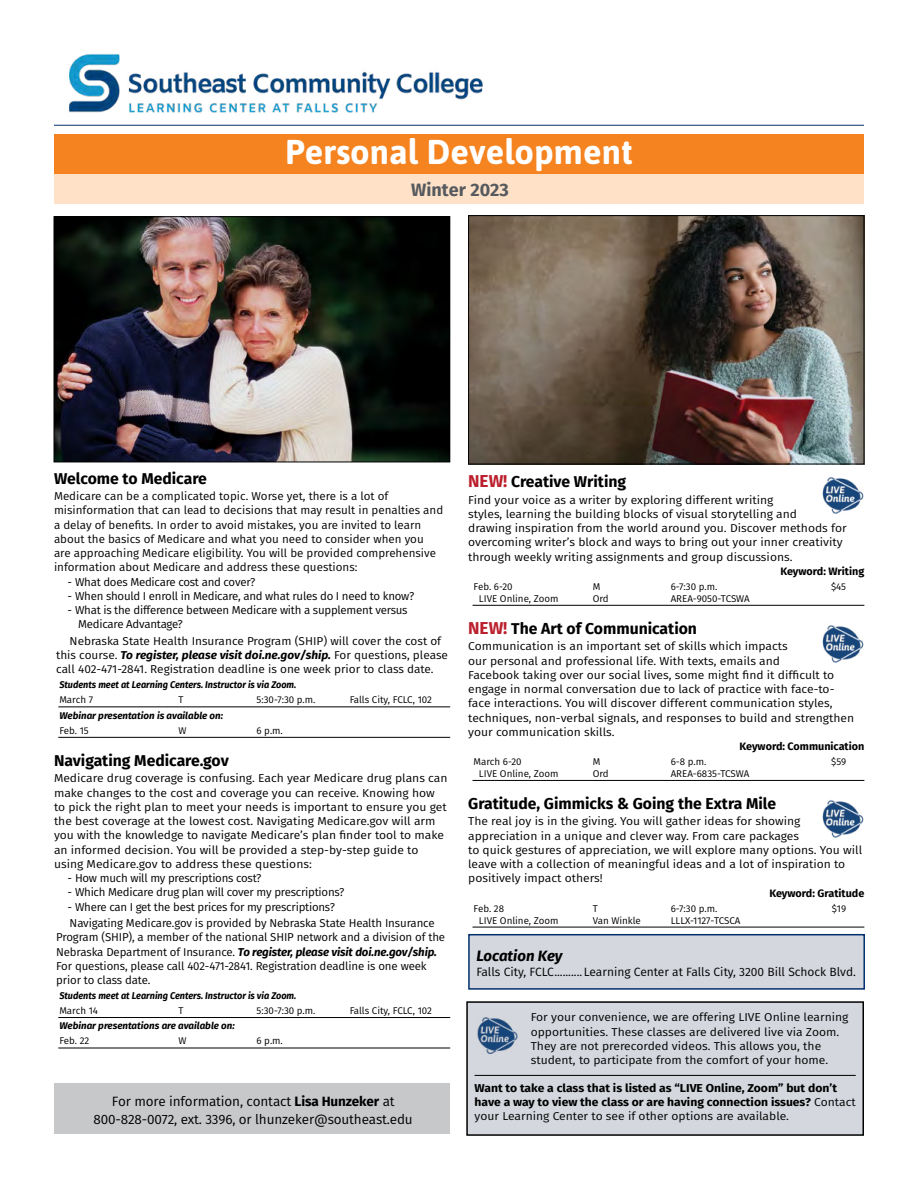
<style>
.page{position:relative;width:918px;height:1188px;background:#fff}
.page>*{position:absolute;margin:0;border:0;box-sizing:border-box;transform-origin:0 0}
.t1{font:700 34.5px "Asap";color:#fff}
.t2{font:700 18px "Fira Sans";color:#565a5f}
.t3{font:700 15.75px "Fira Sans";color:#000}
.IOC_Town{font:italic 700 15px "Fira Sans";color:#000}
.t4{font:13.5px/18px "Fira Sans";letter-spacing:-.01em;color:#000;text-align:center}
.IOC_Location{font:12px "Fira Sans";color:#000}
.class_description{font:11.55px/14.2px "Fira Sans";color:#000;scale:1.06 1}
.class_details{font:11.55px/14.2px "Fira Sans";letter-spacing:-.01em;color:#000}
.class_description-2{font:11.55px/14.2px "Fira Sans";color:#000}
.bullets{font:11.55px/14.2px "Fira Sans";letter-spacing:-.02em;color:#000}
.class_description-3{font:700 11.55px/14.2px "Fira Sans";color:#000;scale:1.06 1}
.keyword{font:700 10.8px "Fira Sans";color:#000}
.logistics{font:9.75px "Fira Sans";color:#000}
.logistics_w__no_line{font:italic 700 9.75px "Fira Sans";color:#000;scale:.93 1}
.logistics_w__no_line-2{font:italic 700 9.75px "Fira Sans";color:#000}
.s1{font-weight:700;font-style:italic}
.s2{font-weight:700}
.s3{font-size:17.25px;color:#bb202e}
.s4{font-weight:400}
</style>
<div class="page">
<hr style="left:54px;top:125px;width:810px;height:1px;background:#002f6e">
<hr style="left:58px;top:707px;width:392px;height:1px;background:#000">
<hr style="left:58px;top:737px;width:392px;height:1px;background:#000">
<hr style="left:58px;top:1017px;width:392px;height:1px;background:#000">
<hr style="left:58px;top:1048px;width:392px;height:1px;background:#000">
<hr style="left:473px;top:605px;width:391px;height:1px;background:#000">
<hr style="left:473px;top:780px;width:391px;height:1px;background:#000">
<hr style="left:473px;top:927px;width:391px;height:1px;background:#000">
<img style="left:822px;top:477px;width:42px;height:37px">
<img style="left:822px;top:625px;width:42px;height:38px">
<img style="left:822px;top:800px;width:42px;height:38px">
<div style="left:469px;top:935px;width:395px;height:54px;background:#d4d7de"></div>
<div style="left:468px;top:934px;width:397px;height:56px;border:2px solid #002f6e"></div>
<div style="left:54px;top:1083px;width:396px;height:51px;background:#c7c8ca"></div>
<div style="left:54px;top:134px;width:810px;height:41px;background:#f58320"></div>
<div style="left:54px;top:175px;width:810px;height:29px;background:#fee1c6"></div>
<img style="left:54px;top:54px;width:443px;height:71px">
<div style="left:467px;top:1002px;width:396px;height:133px;background:#d4d7de"></div>
<hr style="left:475px;top:1075px;width:381px;height:1px;background:#000">
<div style="left:466px;top:1001px;width:398px;height:135px;border:2px solid #000"></div>
<img style="left:477px;top:1017px;width:41px;height:37px">
<img style="left:53px;top:216px;width:398px;height:247px">
<img style="left:468px;top:215px;width:397px;height:250px">
<p class="t1" style="left:285px;top:128px;width:349px">Personal Development</p>
<p class="t2" style="left:411px;top:175px;width:99px">Winter 2023</p>
<p class="t3" style="left:54px;top:465px;width:154px">Welcome to Medicare</p>
<p class="class_description-2" style="left:54px;top:489px;width:391px">Medicare can be a complicated topic. Worse yet, there is a lot of misinformation that can lead to decisions that may result in penalties and a delay of benefits. In order to avoid mistakes, you are invited to learn about the basics of Medicare and what you need to consider when you are approaching Medicare eligibility. You will be provided comprehensive information about Medicare and address these questions:</p>
<p class="bullets" style="left:68px;top:574px;width:189px">- What does Medicare cost and cover?</p>
<p class="bullets" style="left:68px;top:589px;width:348px">- When should I enroll in Medicare, and what rules do I need to know?</p>
<p class="bullets" style="left:78px;top:603px;width:331px;text-indent:-11px">- What is the difference between Medicare with a supplement versus<br>Medicare Advantage?</p>
<p class="class_details" style="left:56px;top:633px;width:393px;text-indent:14px">Nebraska State Health Insurance Program (SHIP) will cover the cost of this course. <span class="s1">To register, please visit doi.ne.gov/ship.</span> For questions, please call 402‑471‑2841. Registration deadline is one week prior to class date.</p>
<p class="logistics_w__no_line" style="left:59px;top:676px;width:256px">Students meet at Learning Centers. Instructor is via Zoom.</p>
<p class="logistics" style="left:59px;top:693px;width:35px">March 7</p>
<p class="logistics" style="left:179px;top:693px;width:7px">T</p>
<p class="logistics" style="left:257px;top:693px;width:61px">5:30-7:30 p.m.</p>
<p class="logistics" style="left:350px;top:693px;width:84px">Falls City, FCLC, 102</p>
<p class="logistics_w__no_line-2" style="left:59px;top:707px;width:165px">Webinar presentation is available on:</p>
<p class="logistics" style="left:59px;top:723px;width:31px">Feb. 15</p>
<p class="logistics" style="left:179px;top:723px;width:10px">W</p>
<p class="logistics" style="left:257px;top:723px;width:28px">6 p.m.</p>
<p class="t3" style="left:54px;top:747px;width:176px">Navigating Medicare.gov</p>
<p class="class_description" style="left:54px;top:771px;width:373px">Medicare drug coverage is confusing. Each year Medicare drug plans can make changes to the cost and coverage you can receive. Knowing how to pick the right plan to meet your needs is important to ensure you get the best coverage at the lowest cost. Navigating Medicare.gov will arm you with the knowledge to navigate Medicare’s plan finder tool to make an informed decision. You will be provided a step-by-step guide to using Medicare.gov to address these questions:</p>
<p class="bullets" style="left:68px;top:871px;width:196px">- How much will my prescriptions cost?</p>
<p class="bullets" style="left:68px;top:885px;width:279px">- Which Medicare drug plan will cover my prescriptions?</p>
<p class="bullets" style="left:68px;top:899px;width:269px">- Where can I get the best prices for my prescriptions?</p>
<p class="class_details" style="left:56px;top:916px;width:391px;text-indent:14px">Navigating Medicare.gov is provided by Nebraska State Health Insurance Program (SHIP), a member of the national SHIP network and a division of the Nebraska Department of Insurance. <span class="s1">To register, please visit doi.ne.gov/ship.<br></span>For questions, please call 402‑471‑2841. Registration deadline is one week prior to class date.</p>
<p class="logistics_w__no_line" style="left:59px;top:987px;width:256px">Students meet at Learning Centers. Instructor is via Zoom.</p>
<p class="logistics" style="left:59px;top:1003px;width:40px">March 14</p>
<p class="logistics" style="left:179px;top:1003px;width:7px">T</p>
<p class="logistics" style="left:257px;top:1003px;width:61px">5:30-7:30 p.m.</p>
<p class="logistics" style="left:350px;top:1003px;width:84px">Falls City, FCLC, 102</p>
<p class="logistics_w__no_line-2" style="left:59px;top:1018px;width:177px">Webinar presentations are available on:</p>
<p class="logistics" style="left:59px;top:1034px;width:31px">Feb. 22</p>
<p class="logistics" style="left:179px;top:1034px;width:10px">W</p>
<p class="logistics" style="left:257px;top:1034px;width:28px">6 p.m.</p>
<p class="t4" style="left:94px;top:1092px;width:321px">For more information, contact <span class="s2">Lisa Hunzeker</span> at<br>800-828-0072, ext. 3396, or lhunzeker@southeast.edu</p>
<p class="t3" style="left:468px;top:469px;width:160px"><span class="s3">NEW!</span> Creative Writing</p>
<p class="class_description" style="left:468px;top:492px;width:359px">Find your voice as a writer by exploring different writing<br>styles, learning the building blocks of visual storytelling and<br>drawing inspiration from the world around you. Discover methods for overcoming writer’s block and ways to bring out your inner creativity through weekly writing assignments and group discussions.</p>
<p class="keyword" style="left:780px;top:562px;width:86px">Keyword: Writing</p>
<p class="logistics" style="left:474px;top:579px;width:41px">Feb. 6-20</p>
<p class="logistics" style="left:593px;top:579px;width:9px">M</p>
<p class="logistics" style="left:671px;top:579px;width:48px">6-7:30 p.m.</p>
<p class="logistics" style="left:831px;top:579px;width:17px">$45</p>
<p class="logistics" style="left:479px;top:591px;width:81px">LIVE Online, Zoom</p>
<p class="logistics" style="left:593px;top:591px;width:18px">Ord</p>
<p class="logistics" style="left:671px;top:591px;width:81px">AREA-9050-TCSWA</p>
<p class="t3" style="left:468px;top:615px;width:230px"><span class="s3">NEW!</span> The Art of Communication</p>
<p class="class_description" style="left:468px;top:639px;width:366px">Communication is an important set of skills which impacts<br>our personal and professional life. With texts, emails and<br>Facebook taking over our social lives, some might find it difficult to engage in normal conversation due to lack of practice with face-to&shy;face interactions. You will discover different communication styles, techniques, non-verbal signals, and responses to build and strengthen your communication skills.</p>
<p class="keyword" style="left:739px;top:737px;width:126px">Keyword: Communication</p>
<p class="logistics" style="left:474px;top:754px;width:50px">March 6-20</p>
<p class="logistics" style="left:593px;top:754px;width:9px">M</p>
<p class="logistics" style="left:671px;top:754px;width:37px">6-8 p.m.</p>
<p class="logistics" style="left:831px;top:754px;width:17px">$59</p>
<p class="logistics" style="left:479px;top:766px;width:81px">LIVE Online, Zoom</p>
<p class="logistics" style="left:593px;top:766px;width:18px">Ord</p>
<p class="logistics" style="left:671px;top:766px;width:80px">AREA-6835-TCSWA</p>
<p class="t3" style="left:468px;top:790px;width:310px">Gratitude, Gimmicks &amp; Going the Extra Mile</p>
<p class="class_description" style="left:468px;top:814px;width:373px">The real joy is in the giving. You will gather ideas for showing appreciation in a unique and clever way. From care packages<br>to quick gestures of appreciation, we will explore many options. You will leave with a collection of meaningful ideas and a lot of inspiration to positively impact others!</p>
<p class="keyword" style="left:769px;top:884px;width:96px">Keyword: Gratitude</p>
<p class="logistics" style="left:474px;top:901px;width:32px">Feb. 28</p>
<p class="logistics" style="left:593px;top:901px;width:7px">T</p>
<p class="logistics" style="left:671px;top:901px;width:48px">6-7:30 p.m.</p>
<p class="logistics" style="left:832px;top:901px;width:16px">$19</p>
<p class="logistics" style="left:479px;top:913px;width:81px">LIVE Online, Zoom</p>
<p class="logistics" style="left:593px;top:913px;width:50px">Van Winkle</p>
<p class="logistics" style="left:671px;top:913px;width:71px">LLLX-1127-TCSCA</p>
<p class="IOC_Town" style="left:476px;top:943px;width:88px">Location Key</p>
<p class="IOC_Location" style="left:476px;top:963px;width:381px">Falls City, FCLC.......... Learning Center at Falls City, 3200 Bill Schock Blvd.</p>
<p class="class_description" style="left:531px;top:1010px;width:301px">For your convenience, we are offering LIVE Online learning opportunities. These classes are delivered live via Zoom.<br>They are not prerecorded videos. This allows you, the student, to participate from the comfort of your home.</p>
<p class="class_description-3" style="left:475px;top:1080px;width:361px">Want to take a class that is listed as “LIVE Online, Zoom” but don’t have a way to view the class or are having connection issues? <span class="s4">Contact your Learning Center to see if other options are available.</span></p>
</div>
